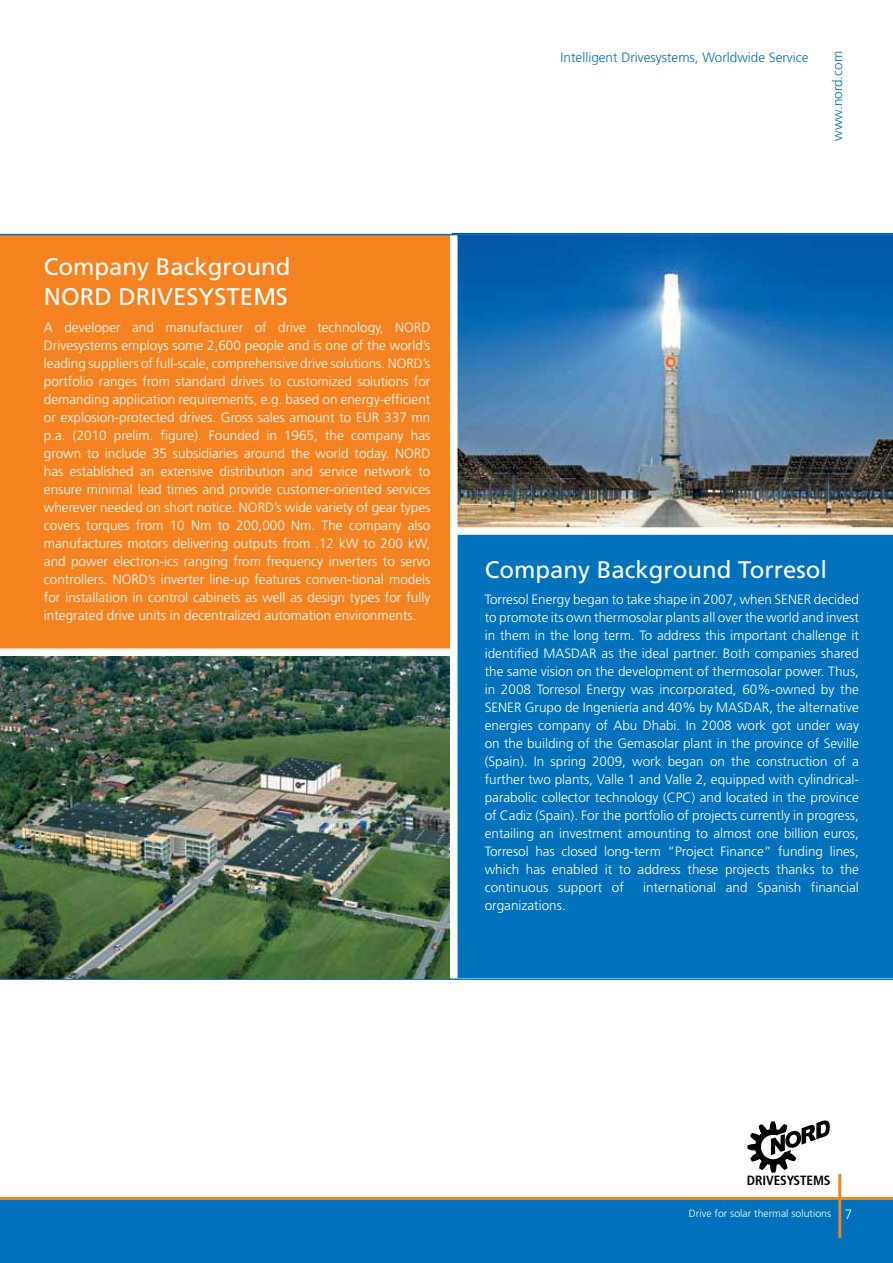
<style>
.page{position:relative;width:893px;height:1263px;background:#fff}
.page>*{position:absolute;margin:0;border:0;box-sizing:border-box;transform-origin:0 0}
.t1{font:24px/30px "Frutiger";color:#fff}
.t2{font:300 13.5px/18px "Frutiger";color:#fff;text-align:justify}
.t3{font:300 13.5px "Frutiger";color:#0072bc}
.t4{font:700 condensed 13.35px "Frutiger";letter-spacing:-.01em;color:#000}
.t5{font:300 10.5px "Frutiger";color:#fff}
</style>
<div class="page">
<div style="left:0;top:1198px;width:893px;height:65px;background:#0072bc"></div>
<hr style="left:0;top:1197px;width:893px;height:3px;background:#f58220">
<hr style="left:838px;top:1174px;width:3px;height:64px;background:#f58220">
<svg style="left:747px;top:1120px;width:83px;height:53px"></svg>
<div style="left:0;top:235px;width:454px;height:420px;background:#f58220"></div>
<hr style="left:0;top:978px;width:893px;height:2px;background:#0072bc">
<img style="left:458px;top:235px;width:435px;height:292px">
<div style="left:451px;top:529px;width:442px;height:449px;background:#0072bc"></div>
<img style="left:0;top:656px;width:450px;height:323px">
<div style="left:0;top:648px;width:451px;height:8px;background:#fff"></div>
<div style="left:451px;top:527px;width:442px;height:8px;background:#fff"></div>
<div style="left:450px;top:235px;width:8px;height:743px;background:#fff"></div>
<hr style="left:0;top:234px;width:893px;height:1px;background:#0072bc">
<h1 class="t1" style="left:44px;top:251px;width:248px">Company Background<br>NORD DRIVESYSTEMS</h1>
<p class="t2" style="left:44px;top:318px;width:388px">A developer and manufacturer of drive technology, NORD Drivesystems employs some 2,600 people and is one of the world’s leading suppliers of full-scale, comprehensive drive solutions. NORD’s portfolio ranges from standard drives to customized solutions for demanding application requirements, e.g. based on energy-efficient or explosion-protected drives. Gross sales amount to EUR 337 mn p.a. (2010 prelim. figure). Founded in 1965, the company has grown to include 35 subsidiaries around the world today. NORD has established an extensive distribution and service network to ensure minimal lead times and provide customer-oriented services wherever needed on short notice. NORD’s wide variety of gear types covers torques from 10 Nm to 200,000 Nm. The company also manufactures motors delivering outputs from .12 kW to 200 kW, and power electron-ics ranging from frequency inverters to servo controllers. NORD’s inverter line-up features conven-tional models for installation in control cabinets as well as design types for fully integrated drive units in decentralized automation environments.</p>
<p class="t3" style="left:561px;top:49px;width:249px">Intelligent Drivesystems, Worldwide Service</p>
<p class="t3" style="left:830px;top:141px;width:91px;rotate:-90deg">www.nord.com</p>
<h1 class="t1" style="left:485px;top:554px;width:344px">Company Background Torresol</h1>
<p class="t2" style="left:485px;top:591px;width:376px">Torresol Energy began to take shape in 2007, when SENER decided to promote its own thermosolar plants all over the world and invest in them in the long term. To address this important challenge it identified MASDAR as the ideal partner. Both companies shared the same vision on the development of thermosolar power. Thus, in 2008 Torresol Energy was incorporated, 60%-owned by the SENER Grupo de Ingeniería and 40% by MASDAR, the alternative energies company of Abu Dhabi. In 2008 work got under way on the building of the Gemasolar plant in the province of Seville (Spain). In spring 2009, work began on the construction of a further two plants, Valle 1 and Valle 2, equipped with cylindrical&shy;parabolic collector technology (CPC) and located in the province of Cadiz (Spain). For the portfolio of projects currently in progress, entailing an investment amounting to almost one billion euros, Torresol has closed long-term “Project Finance” funding lines, which has enabled it to address these projects thanks to the continuous support of</p>
<p class="t2" style="left:643px;top:879px;width:217px">international and Spanish financial</p>
<p class="t2" style="left:485px;top:897px;width:83px">organizations.</p>
<p class="t4" style="left:747px;top:1173px;width:85px">DRIVESYSTEMS</p>
<p class="t5" style="left:689px;top:1207px;width:144px">Drive for solar thermal solutions</p>
<p class="t2" style="left:845px;top:1205px;width:9px">7</p>
</div>
